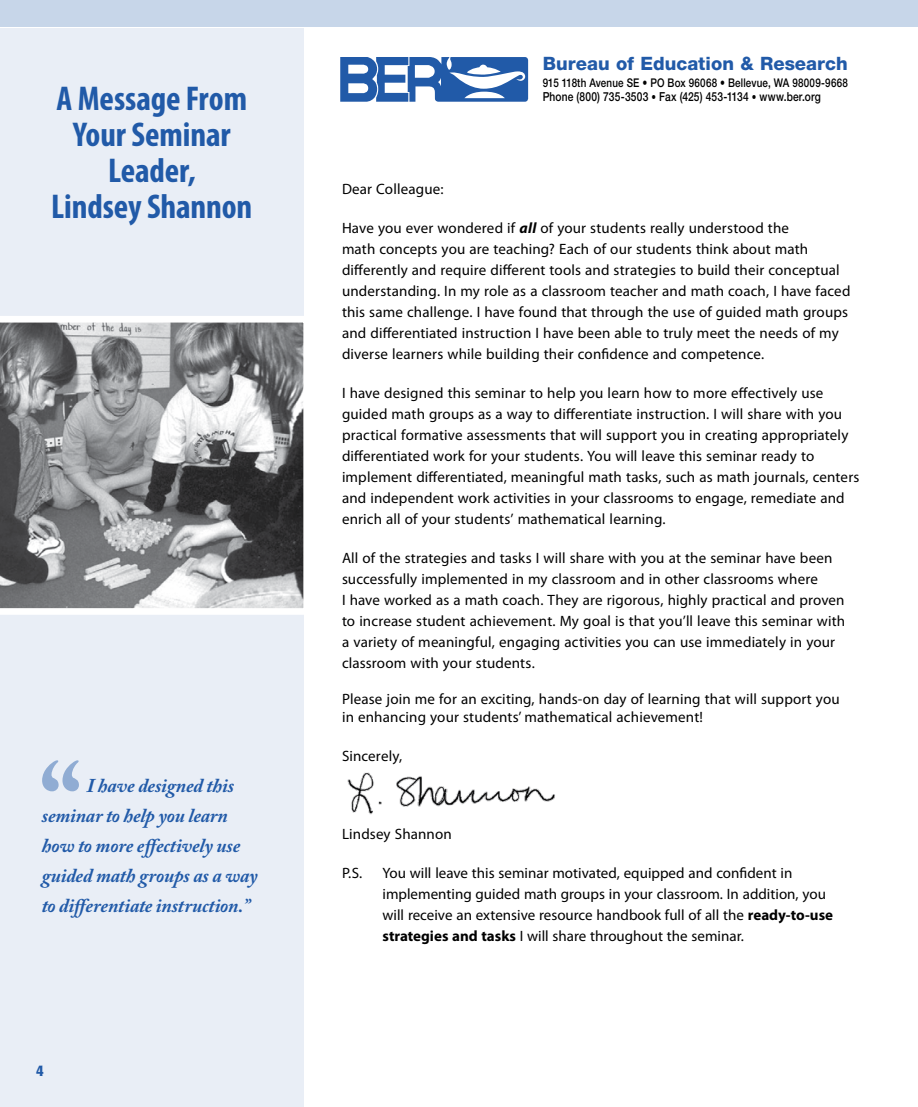
<style>
.page{position:relative;width:918px;height:1107px;background:#fff}
.page>*{position:absolute;margin:0;border:0;box-sizing:border-box;transform-origin:0 0}
.t1{font:700 condensed 34.5px/36px "Myriad Pro";letter-spacing:-.005em;color:#215aa8;text-align:center}
.t2{font:italic 700 19.5px/30px "Adobe Caslon Pro";letter-spacing:-.01em;color:#215aa8}
.t3{font:800 18.45px "Helvetica Neue LT Std";color:#215aa8}
.t4{font:15px/21px "Myriad Pro";letter-spacing:.01em;color:#000}
.t5{font:700 condensed 15px "Laudatio BQ";color:#215aa8}
.t6{font:500 12.45px "Helvetica Neue LT Std";letter-spacing:.015em;color:#000;scale:.82 1}
.t7{font:500 12px "Helvetica Neue LT Std";letter-spacing:.02em;color:#000;scale:.82 1}
.s1{font-size:11.25px}
.s2{font-weight:700;font-style:italic}
.s3{font-weight:700}
</style>
<div class="page">
<div style="left:0;top:0;width:918px;height:27px;background:#c7d6e9"></div>
<div style="left:0;top:28px;width:304px;height:1079px;background:#e9eef6"></div>
<svg style="left:340px;top:57px;width:188px;height:45px"></svg>
<img style="left:347px;top:772px;width:208px;height:43px">
<svg style="left:42px;top:760px;width:37px;height:31px"></svg>
<svg style="left:0;top:316px;width:304px;height:299px"></svg>
<h1 class="t1" style="left:51px;top:80px;width:203px">A Message From<br>Your Seminar<br>Leader,<br>Lindsey Shannon</h1>
<h2 class="t2" style="left:42px;top:770px;width:218px;text-indent:45px">I have designed this seminar to help you learn how to more effectively use guided math groups as a way to differentiate instruction.”</h2>
<p class="t5" style="left:36px;top:1062px;width:9px">4</p>
<p class="t3" style="left:543px;top:52px;width:307px">Bureau of Education &amp; Research</p>
<p class="t7" style="left:543px;top:75px;width:374px">915 118th Avenue SE • PO Box 96068 • Bellevue, WA 98009-9668</p>
<p class="t6" style="left:543px;top:89px;width:341px">Phone (800) 735-3503 <span class="s1">•</span> Fax (425) 453-1134 <span class="s1">•</span> www.ber.org</p>
<p class="t4" style="left:342px;top:178px;width:103px">Dear Colleague:</p>
<p class="t4" style="left:342px;top:217px;width:510px">Have you ever wondered if <span class="s2">all</span> of your students really understood the<br>math concepts you are teaching? Each of our students think about math differently and require different tools and strategies to build their conceptual understanding. In my role as a classroom teacher and math coach, I have faced this same challenge. I have found that through the use of guided math groups and differentiated instruction I have been able to truly meet the needs of my diverse learners while building their confidence and competence.</p>
<p class="t4" style="left:342px;top:382px;width:519px">I have designed this seminar to help you learn how to more effectively use guided math groups as a way to differentiate instruction. I will share with you practical formative assessments that will support you in creating appropriately differentiated work for your students. You will leave this seminar ready to implement differentiated, meaningful math tasks, such as math journals, centers and independent work activities in your classrooms to engage, remediate and enrich all of your students’ mathematical learning.</p>
<p class="t4" style="left:342px;top:547px;width:505px">All of the strategies and tasks I will share with you at the seminar have been successfully implemented in my classroom and in other classrooms where<br>I have worked as a math coach. They are rigorous, highly practical and proven to increase student achievement. My goal is that you’ll leave this seminar with a variety of meaningful, engaging activities you can use immediately in your classroom with your students.</p>
<p class="t4" style="left:342px;top:689px;width:499px;line-height:18px">Please join me for an exciting, hands‑on day of learning that will support you in enhancing your students’ mathematical achievement!</p>
<p class="t4" style="left:342px;top:745px;width:62px">Sincerely,</p>
<p class="t4" style="left:342px;top:823px;width:111px">Lindsey Shannon</p>
<p class="t4" style="left:342px;top:862px;width:22px">P.S.</p>
<p class="t4" style="left:382px;top:862px;width:452px">You will leave this seminar motivated, equipped and confident in implementing guided math groups in your classroom. In addition, you will receive an extensive resource handbook full of all the <span class="s3">ready‑to‑use strategies and tasks</span> I will share throughout the seminar.</p>
</div>
